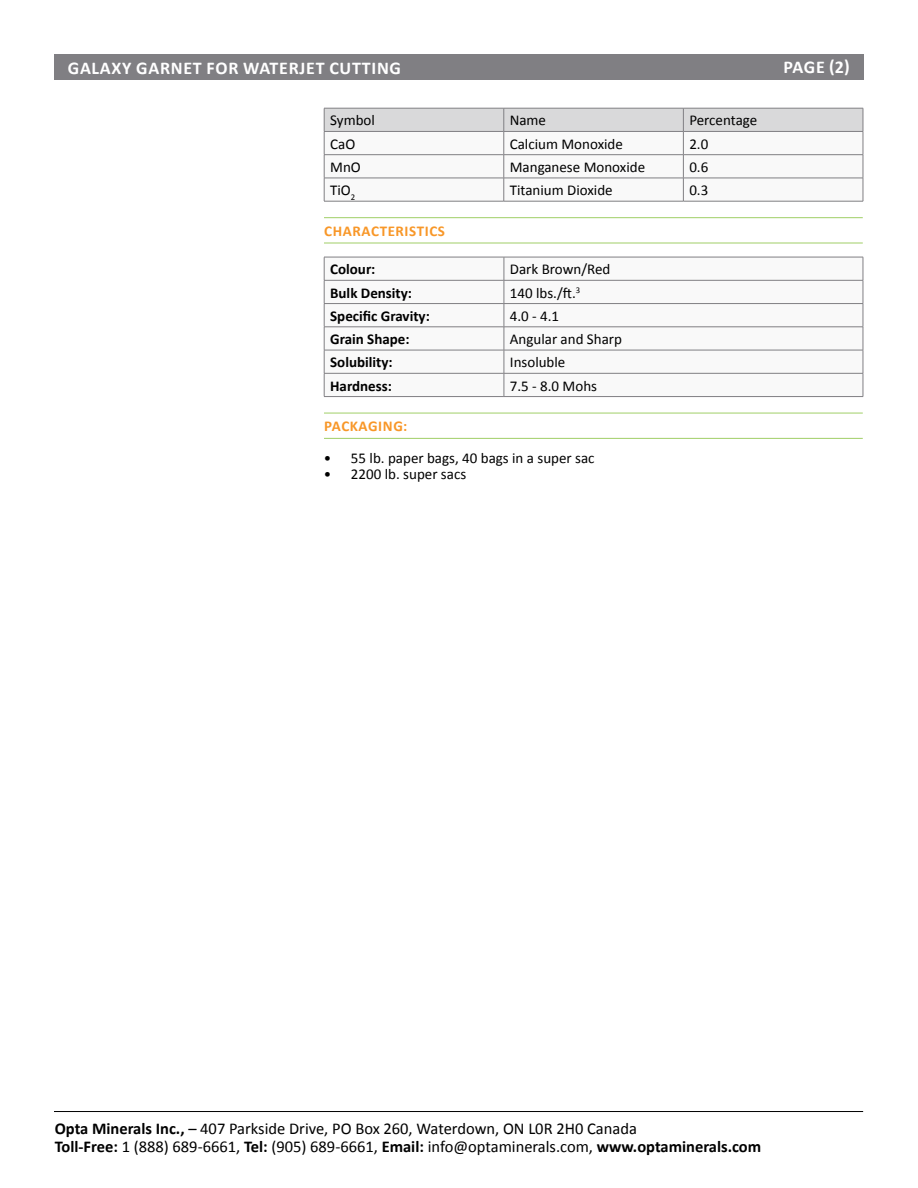
<style>
.page{position:relative;width:918px;height:1188px;background:#fff}
.page>*{position:absolute;margin:0;border:0;box-sizing:border-box;transform-origin:0 0}
.t1{font:700 18px "Calibri";letter-spacing:.04em;color:#fff}
.t2{font:16.5px/18px "Calibri";color:#000}
.t3{font:15px "Calibri";color:#000}
.t4{font:700 15px "Calibri";color:#000}
.t5{font:700 15px "Calibri";letter-spacing:.04em;color:#f89728}
.s1{font-weight:700}
</style>
<div class="page">
<div style="left:54px;top:55px;width:809px;height:25px;background:#807f83"></div>
<hr style="left:54px;top:1111px;width:809px;height:1px;background:#000">
<hr style="left:324px;top:217px;width:539px;height:1px;background:#a0cf67">
<hr style="left:324px;top:243px;width:539px;height:1px;background:#a0cf67">
<hr style="left:324px;top:413px;width:539px;height:1px;background:#a0cf67">
<hr style="left:324px;top:438px;width:539px;height:1px;background:#a0cf67">
<svg style="left:324px;top:108px;width:540px;height:93px"></svg>
<hr style="left:324px;top:201px;width:180px;height:1px;background:#807f83">
<hr style="left:504px;top:201px;width:179px;height:1px;background:#807f83">
<hr style="left:683px;top:201px;width:180px;height:1px;background:#807f83">
<svg style="left:325px;top:258px;width:538px;height:138px"></svg>
<hr style="left:324px;top:257px;width:180px;height:1px;background:#807f83">
<hr style="left:504px;top:257px;width:359px;height:1px;background:#807f83">
<hr style="left:324px;top:280px;width:180px;height:1px;background:#807f83">
<hr style="left:504px;top:280px;width:359px;height:1px;background:#807f83">
<hr style="left:324px;top:303px;width:180px;height:1px;background:#807f83">
<hr style="left:504px;top:303px;width:359px;height:1px;background:#807f83">
<hr style="left:324px;top:327px;width:180px;height:1px;background:#807f83">
<hr style="left:504px;top:327px;width:359px;height:1px;background:#807f83">
<hr style="left:324px;top:350px;width:180px;height:1px;background:#807f83">
<hr style="left:504px;top:350px;width:359px;height:1px;background:#807f83">
<hr style="left:324px;top:373px;width:180px;height:1px;background:#807f83">
<svg style="left:324px;top:257px;width:1px;height:139px"></svg>
<hr style="left:504px;top:373px;width:359px;height:1px;background:#807f83">
<svg style="left:504px;top:257px;width:1px;height:139px"></svg>
<svg style="left:863px;top:257px;width:1px;height:139px"></svg>
<hr style="left:324px;top:396px;width:180px;height:1px;background:#807f83">
<hr style="left:504px;top:396px;width:359px;height:1px;background:#807f83">
<p class="t1" style="left:68px;top:57px;width:335px">GALAXY GARNET FOR WATERJET CUTTING</p>
<p class="t3" style="left:330px;top:111px;width:46px">Symbol</p>
<p class="t3" style="left:510px;top:111px;width:38px">Name</p>
<p class="t3" style="left:689px;top:111px;width:69px">Percentage</p>
<p class="t3" style="left:330px;top:134px;width:27px">CaO</p>
<p class="t3" style="left:510px;top:134px;width:115px">Calcium Monoxide</p>
<p class="t3" style="left:689px;top:134px;width:20px">2.0</p>
<p class="t3" style="left:330px;top:157px;width:32px">MnO</p>
<p class="t3" style="left:510px;top:157px;width:137px">Manganese Monoxide</p>
<p class="t3" style="left:689px;top:157px;width:20px">0.6</p>
<p class="t3" style="left:330px;top:181px;width:27px">TiO<sub>2</sub></p>
<p class="t3" style="left:510px;top:181px;width:104px">Titanium Dioxide</p>
<p class="t3" style="left:689px;top:181px;width:20px">0.3</p>
<p class="t5" style="left:324px;top:221px;width:122px">CHARACTERISTICS</p>
<p class="t4" style="left:330px;top:260px;width:47px">Colour:</p>
<p class="t3" style="left:510px;top:260px;width:102px">Dark Brown/Red</p>
<p class="t4" style="left:330px;top:283px;width:83px">Bulk Density:</p>
<p class="t3" style="left:510px;top:283px;width:72px">140 lbs./ft.<sup>3</sup></p>
<p class="t4" style="left:330px;top:306px;width:101px">Specific Gravity:</p>
<p class="t3" style="left:510px;top:306px;width:51px">4.0 - 4.1</p>
<p class="t4" style="left:330px;top:329px;width:81px">Grain Shape:</p>
<p class="t3" style="left:510px;top:330px;width:114px">Angular and Sharp</p>
<p class="t4" style="left:330px;top:353px;width:64px">Solubility:</p>
<p class="t3" style="left:510px;top:353px;width:57px">Insoluble</p>
<p class="t4" style="left:330px;top:376px;width:63px">Hardness:</p>
<p class="t3" style="left:510px;top:376px;width:89px">7.5 - 8.0 Mohs</p>
<p class="t5" style="left:324px;top:417px;width:85px">PACKAGING:</p>
<p class="t3" style="left:324px;top:448px;width:272px">• 55 lb. paper bags, 40 bags in a super sac</p>
<p class="t3" style="left:324px;top:465px;width:144px">• 2200 lb. super sacs</p>
<p class="t1" style="left:783px;top:55px;width:68px">PAGE (2)</p>
<p class="t2" style="left:55px;top:1120px;width:708px"><span class="s1">Opta Minerals Inc.,</span> – 407 Parkside Drive, PO Box 260, Waterdown, ON L0R 2H0 Canada<br><span class="s1">Toll-Free:</span> 1 (888) 689-6661, <span class="s1">Tel:</span> (905) 689-6661, <span class="s1">Email:</span> info@optaminerals.com, <span class="s1">www.optaminerals.com</span></p>
</div>
